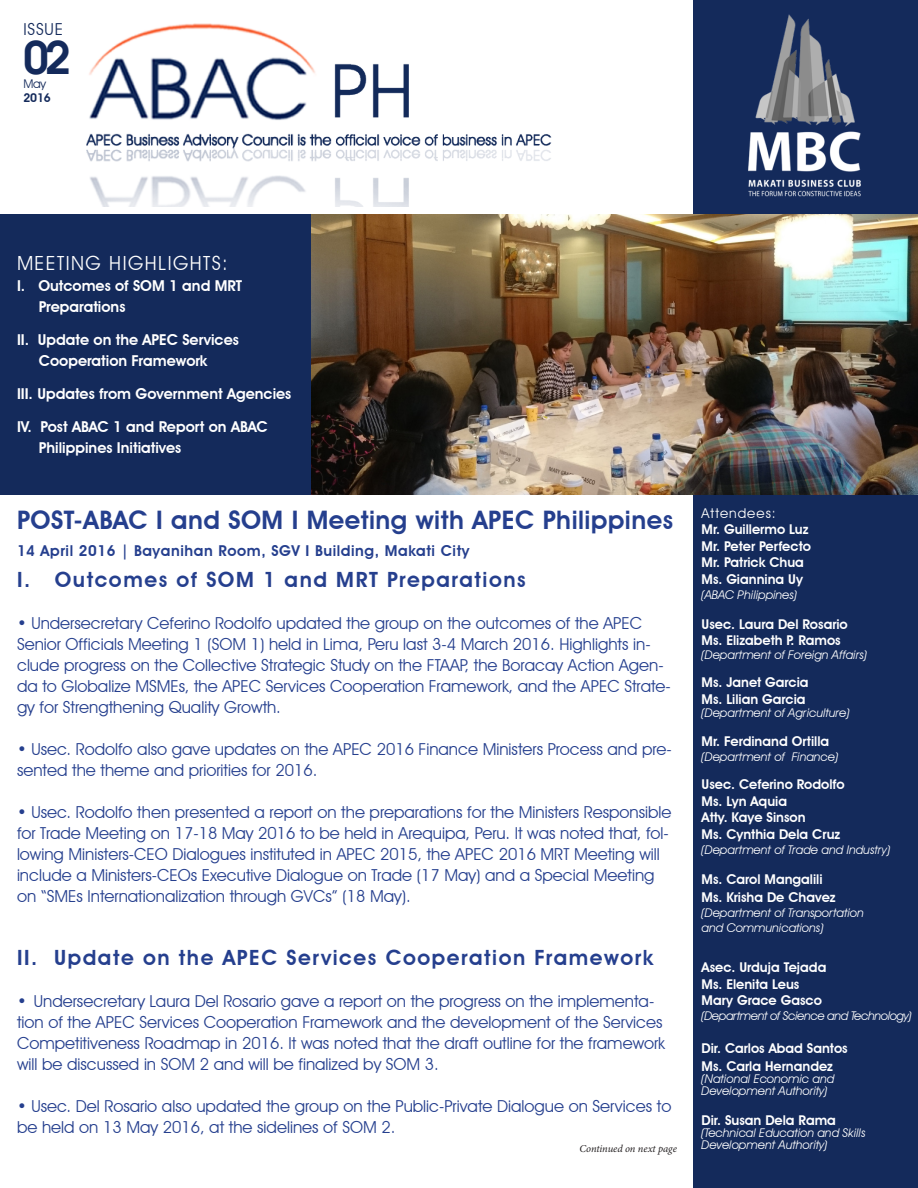
<style>
.page{position:relative;width:918px;height:1188px;background:#fff}
.page>*{position:absolute;margin:0;border:0;box-sizing:border-box;transform-origin:0 0}
.t1{font:600 45px "Avant Garde";color:#142a5b}
.t2{font:600 25.5px "Avant Garde IT Cby BT";letter-spacing:.02em;color:#253f8e}
.t3{font:600 21px "Avant Garde IT Cby BT";letter-spacing:.075em;color:#253f8e}
.t4{font:19.5px "Avant Garde IT Cby BT";letter-spacing:.075em;color:#fff}
.t5{font:16.5px/21px "Avant Garde IT Cby BT";color:#253f8e}
.t6{font:16.5px "Avant Garde IT Cby BT";letter-spacing:.05em;color:#142a5b}
.t7{font:600 15px "Avant Garde IT Cby BT";color:#fff}
.t8{font:600 15px "Avant Garde IT Cby BT";letter-spacing:.04em;color:#253f8e}
.t9{font:600 13.5px "Avant Garde IT Cby BT";color:#fff}
.t10{font:13.5px "Avant Garde IT Cby BT";letter-spacing:.075em;color:#fff}
.t11{font:italic 12px "Avant Garde IT Cby BT";color:#fff}
.t12{font:italic 12px "Avant Garde IT Cby BT";letter-spacing:-.03em;color:#fff}
.t13{font:600 12px "Avant Garde IT Cby BT";color:#142a5b}
.t14{font:12px "Avant Garde IT Cby BT";color:#142a5b}
.t15{font:italic 10.5px "Minion Pro";letter-spacing:-.005em;color:#231f20}
</style>
<div class="page">
<div style="left:693px;top:0;width:225px;height:1188px;background:#142a5b"></div>
<img style="left:86px;top:23px;width:466px;height:183px">
<img style="left:748px;top:14px;width:113px;height:183px">
<div style="left:0;top:214px;width:319px;height:280px;background:#142a5b"></div>
<img style="left:311px;top:215px;width:607px;height:279px">
<p class="t6" style="left:23px;top:19px;width:41px">ISSUE</p>
<p class="t1" style="left:23px;top:28px;width:49px">02</p>
<p class="t14" style="left:23px;top:77px;width:24px">May</p>
<p class="t13" style="left:23px;top:90px;width:29px">2016</p>
<p class="t4" style="left:17px;top:251px;width:212px">MEETING HIGHLIGHTS:</p>
<p class="t7" style="left:17px;top:277px;width:227px">I. Outcomes of SOM 1 and MRT</p>
<p class="t7" style="left:39px;top:298px;width:88px">Preparations</p>
<p class="t7" style="left:17px;top:331px;width:223px">II. Update on the APEC Services</p>
<p class="t7" style="left:39px;top:352px;width:170px">Cooperation Framework</p>
<p class="t7" style="left:17px;top:385px;width:276px">III. Updates from Government Agencies</p>
<p class="t7" style="left:17px;top:418px;width:252px">IV. Post ABAC 1 and Report on ABAC</p>
<p class="t7" style="left:39px;top:439px;width:144px">Philippines Initiatives</p>
<p class="t2" style="left:17px;top:505px;width:658px">POST-ABAC I and SOM I Meeting with APEC Philippines</p>
<p class="t8" style="left:17px;top:542px;width:454px">14 April 2016 | Bayanihan Room, SGV I Building, Makati City</p>
<p class="t3" style="left:17px;top:567px;width:510px">I. Outcomes of SOM 1 and MRT Preparations</p>
<p class="t5" style="left:17px;top:613px;width:655px">• Undersecretary Ceferino Rodolfo updated the group on the outcomes of the APEC Senior Officials Meeting 1 (SOM 1) held in Lima, Peru last 3-4 March 2016. Highlights in&shy;clude progress on the Collective Strategic Study on the FTAAP, the Boracay Action Agen&shy;da to Globalize MSMEs, the APEC Services Cooperation Framework, and the APEC Strate&shy;gy for Strengthening Quality Growth.</p>
<p class="t5" style="left:17px;top:739px;width:656px">• Usec. Rodolfo also gave updates on the APEC 2016 Finance Ministers Process and pre&shy;sented the theme and priorities for 2016.</p>
<p class="t5" style="left:17px;top:802px;width:656px">• Usec. Rodolfo then presented a report on the preparations for the Ministers Responsible for Trade Meeting on 17-18 May 2016 to be held in Arequipa, Peru. It was noted that, fol&shy;lowing Ministers-CEO Dialogues instituted in APEC 2015, the APEC 2016 MRT Meeting will include a Ministers-CEOs Executive Dialogue on Trade (17 May) and a Special Meeting on “SMEs Internationalization through GVCs” (18 May).</p>
<p class="t3" style="left:17px;top:945px;width:638px">II. Update on the APEC Services Cooperation Framework</p>
<p class="t5" style="left:17px;top:991px;width:650px">• Undersecretary Laura Del Rosario gave a report on the progress on the implementa&shy;tion of the APEC Services Cooperation Framework and the development of the Services Competitiveness Roadmap in 2016. It was noted that the draft outline for the framework will be discussed in SOM 2 and will be finalized by SOM 3.</p>
<p class="t5" style="left:17px;top:1096px;width:656px">• Usec. Del Rosario also updated the group on the Public-Private Dialogue on Services to be held on 13 May 2016, at the sidelines of SOM 2.</p>
<p class="t15" style="left:580px;top:1142px;width:99px">Continued on next page</p>
<p class="t10" style="left:702px;top:505px;width:76px">Attendees:</p>
<p class="t9" style="left:702px;top:521px;width:108px">Mr. Guillermo Luz</p>
<p class="t9" style="left:702px;top:538px;width:111px">Mr. Peter Perfecto</p>
<p class="t9" style="left:702px;top:554px;width:104px">Mr. Patrick Chua</p>
<p class="t9" style="left:702px;top:571px;width:103px">Ms. Giannina Uy</p>
<p class="t11" style="left:702px;top:587px;width:97px">(ABAC Philippines)</p>
<p class="t9" style="left:702px;top:616px;width:148px">Usec. Laura Del Rosario</p>
<p class="t9" style="left:702px;top:632px;width:141px">Ms. Elizabeth P. Ramos</p>
<p class="t11" style="left:702px;top:647px;width:167px">(Department of Foreign Affairs)</p>
<p class="t9" style="left:702px;top:674px;width:109px">Ms. Janet Garcia</p>
<p class="t9" style="left:702px;top:691px;width:106px">Ms. Lilian Garcia</p>
<p class="t11" style="left:702px;top:705px;width:149px">(Department of Agriculture)</p>
<p class="t9" style="left:702px;top:733px;width:129px">Mr. Ferdinand Ortilla</p>
<p class="t11" style="left:702px;top:749px;width:138px">(Department of Finance)</p>
<p class="t9" style="left:702px;top:776px;width:145px">Usec. Ceferino Rodolfo</p>
<p class="t9" style="left:702px;top:793px;width:87px">Ms. Lyn Aquia</p>
<p class="t9" style="left:702px;top:809px;width:106px">Atty. Kaye Sinson</p>
<p class="t9" style="left:702px;top:826px;width:140px">Ms. Cynthia Dela Cruz</p>
<p class="t11" style="left:702px;top:842px;width:190px">(Department of Trade and Industry)</p>
<p class="t9" style="left:702px;top:871px;width:123px">Ms. Carol Mangalili</p>
<p class="t9" style="left:702px;top:889px;width:136px">Ms. Krisha De Chavez</p>
<p class="t11" style="left:702px;top:905px;width:164px">(Department of Transportation</p>
<p class="t11" style="left:702px;top:920px;width:123px">and Communications)</p>
<p class="t9" style="left:702px;top:959px;width:126px">Asec. Urduja Tejada</p>
<p class="t9" style="left:702px;top:976px;width:99px">Ms. Elenita Leus</p>
<p class="t9" style="left:702px;top:992px;width:122px">Mary Grace Gasco</p>
<p class="t12" style="left:702px;top:1008px;width:212px">(Department of Science and Technology)</p>
<p class="t9" style="left:702px;top:1040px;width:148px">Dir. Carlos Abad Santos</p>
<p class="t9" style="left:702px;top:1058px;width:133px">Ms. Carla Hernandez</p>
<p class="t11" style="left:702px;top:1071px;width:134px">(National Economic and</p>
<p class="t11" style="left:702px;top:1083px;width:127px">Development Authority)</p>
<p class="t9" style="left:702px;top:1112px;width:136px">Dir. Susan Dela Rama</p>
<p class="t11" style="left:702px;top:1125px;width:165px">(Technical Education and Skills</p>
<p class="t11" style="left:702px;top:1137px;width:127px">Development Authority)</p>
</div>
